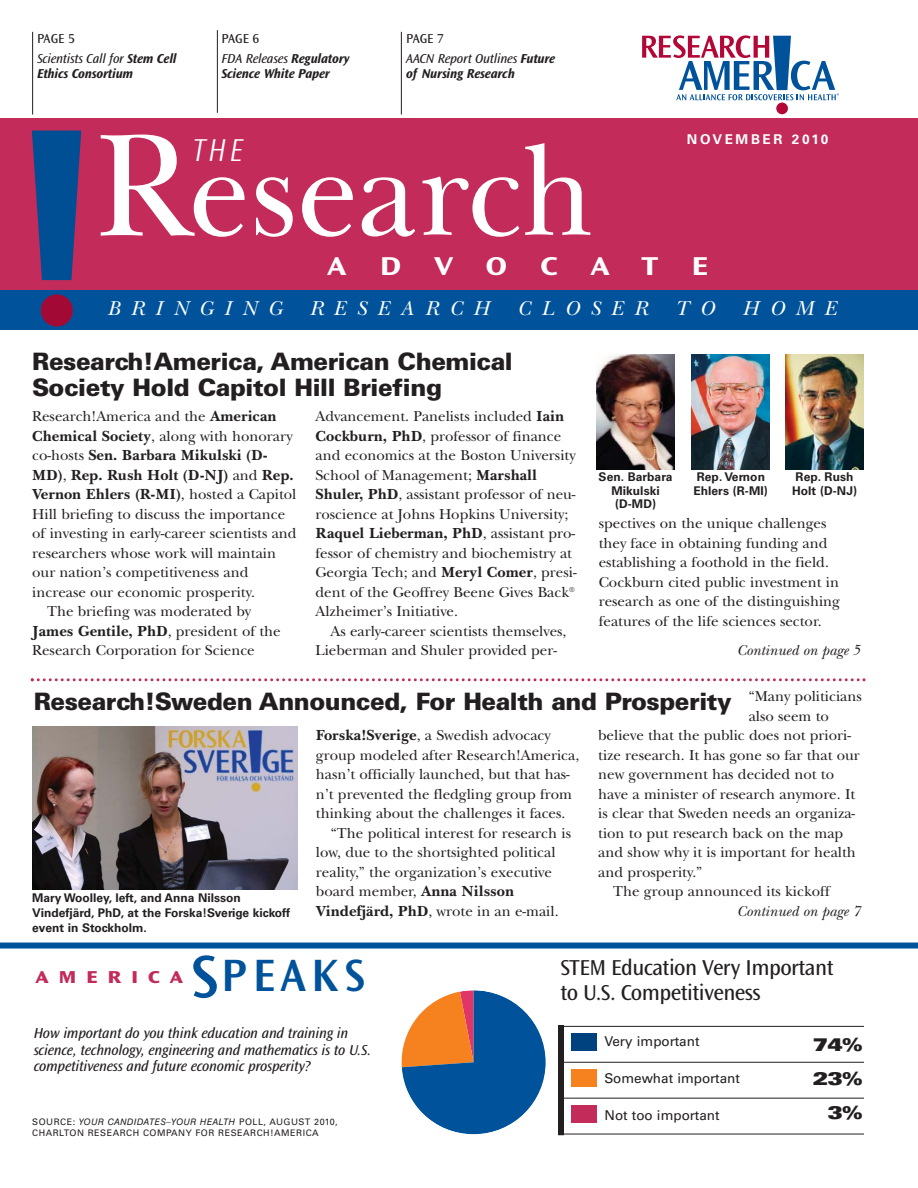
<style>
.page{position:relative;width:918px;height:1188px;background:#fff}
.page>*{position:absolute;margin:0;border:0;box-sizing:border-box;transform-origin:0 0}
.t1{font:127.5px "New Baskerville IT Cby BT";color:#fff;scale:.94 1}
.t2{font:47.25px "Ocean Sans MM 512 475";letter-spacing:.12em;color:#00539b}
.t3{font:33px "Ocean Sans MM It 310 475";color:#fff;scale:.85 1}
.t4{font:27px "Ocean Sans MM 648 800";letter-spacing:1.235em;color:#fff}
.t5{font:900 24px/25.5px "Univers";letter-spacing:-.02em;color:#231f20}
.t6{font:22.5px/25.5px "Ocean Sans MM 403 475";letter-spacing:-.025em;color:#231f20}
.t7{font:italic 21px "New Baskerville";letter-spacing:.52em;color:#fff}
.t8{font:900 expanded 18px/33.6px "Univers";color:#231f20;text-align:right}
.t9{font:18px "Ocean Sans MM 760 800";letter-spacing:.565em;color:#c22b5a}
.t10{font:15px/19.5px "New Baskerville";color:#231f20}
.t11{font:700 15px/19.5px "New Baskerville IT Cby BT";color:#231f20}
.t12{font:15px/16.5px "Ocean Sans MM It 403 475";letter-spacing:-.015em;color:#231f20}
.t13{font:italic 15px "New Baskerville";color:#231f20}
.t14{font:13.5px "Ocean Sans MM It 403 475";letter-spacing:-.015em;color:#231f20}
.t15{font:13.5px "Ocean Sans MM It 648 475";letter-spacing:-.015em;color:#231f20}
.t16{font:13.5px "Univers";color:#231f20}
.t17{font:13.5px "Ocean Sans MM 403 475";color:#231f20}
.t18{font:700 13.5px "Univers";letter-spacing:.195em;color:#fff}
.t19{font:700 12px/13.5px "Univers";color:#231f20}
.t20{font:italic 9px "Swiss 721 BT";letter-spacing:.055em;color:#231f20}
.t21{font:9px "Univers";letter-spacing:.055em;color:#231f20}
.s1{font-family:"Ocean Sans MM It 648 475"}
.s2{font-size:150px}
.s3{font-family:"New Baskerville IT Cby BT";font-weight:700}
.s4{font-family:"New Baskerville";font-weight:400}
.s5{font-size:63px}
.s6{font-family:"Univers";font-style:normal}
</style>
<div class="page">
<div style="left:0;top:289px;width:918px;height:41px;background:#00539b"></div>
<div style="left:0;top:118px;width:918px;height:172px;background:#c22b5a"></div>
<div style="left:776px;top:103px;width:12px;height:11px;background:#b30738;border-radius:50%"></div>
<svg style="left:642px;top:35px;width:197px;height:65px"></svg>
<div style="left:0;top:943px;width:918px;height:6px;background:#00539b"></div>
<div style="left:41px;top:294px;width:32px;height:33px;background:#a20a35;border-radius:50%"></div>
<svg style="left:32px;top:131px;width:49px;height:149px"></svg>
<hr style="left:32px;top:32px;width:1px;height:83px;background:#231f20">
<hr style="left:217px;top:30px;width:1px;height:83px;background:#231f20">
<hr style="left:401px;top:32px;width:1px;height:83px;background:#231f20">
<svg style="left:31px;top:678px;width:835px;height:3px"></svg>
<svg style="left:401px;top:990px;width:145px;height:144px"></svg>
<div style="left:558px;top:1025px;width:6px;height:110px;background:#231f20"></div>
<div style="left:571px;top:1034px;width:26px;height:17px;background:#004280"></div>
<div style="left:571px;top:1070px;width:26px;height:17px;background:#f5821f"></div>
<div style="left:571px;top:1106px;width:26px;height:17px;background:#c22b5a"></div>
<hr style="left:563px;top:1134px;width:301px;height:1px;background:#231f20">
<hr style="left:563px;top:1098px;width:301px;height:1px;background:#231f20">
<hr style="left:563px;top:1062px;width:301px;height:1px;background:#231f20">
<hr style="left:563px;top:1026px;width:301px;height:1px;background:#231f20">
<img style="left:32px;top:727px;width:265px;height:162px">
<img style="left:691px;top:354px;width:79px;height:116px">
<img style="left:786px;top:354px;width:78px;height:116px">
<img style="left:597px;top:354px;width:78px;height:116px">
<p class="t17" style="left:37px;top:33px;width:39px">PAGE 5</p>
<p class="t14" style="left:37px;top:53px;width:141px">Scientists Call for <span class="s1">Stem Cell</span></p>
<p class="t15" style="left:37px;top:68px;width:98px">Ethics Consortium</p>
<p class="t17" style="left:222px;top:33px;width:39px">PAGE 6</p>
<p class="t14" style="left:222px;top:53px;width:130px">FDA Releases <span class="s1">Regulatory</span></p>
<p class="t15" style="left:222px;top:68px;width:110px">Science White Paper</p>
<p class="t17" style="left:406px;top:33px;width:39px">PAGE 7</p>
<p class="t14" style="left:406px;top:53px;width:151px">AACN Report Outlines <span class="s1">Future</span></p>
<p class="t15" style="left:406px;top:68px;width:110px">of Nursing Research</p>
<p class="t18" style="left:687px;top:134px;width:143px">NOVEMBER 2010</p>
<h1 class="t1" style="left:94px;top:143px;width:533px"><span class="s2">R</span>esearch</h1>
<h3 class="t4" style="left:327px;top:255px;width:382px">ADVOCATE</h3>
<h3 class="t3" style="left:193px;top:137px;width:60px">THE</h3>
<h3 class="t7" style="left:107px;top:301px;width:176px">BRINGING</h3>
<h3 class="t7" style="left:310px;top:301px;width:181px">RESEARCH</h3>
<h3 class="t7" style="left:517px;top:301px;width:132px">CLOSER</h3>
<h3 class="t7" style="left:675px;top:301px;width:41px">T O</h3>
<h3 class="t7" style="left:742px;top:301px;width:96px">HOME</h3>
<h3 class="t5" style="left:32px;top:351px;width:482px">Research!America, American Chemical<br>Society Hold Capitol Hill Briefing</h3>
<p class="t10" style="left:32px;top:408px;width:262px">Research!America and the <span class="s3">American<br>Chemical Society</span>, along with honorary</p>
<p class="t11" style="left:32px;top:447px;width:266px"><span class="s4">co-hosts</span> Sen. Barbara Mikulski (D-<br>MD)<span class="s4">,</span> Rep. Rush Holt (D-NJ) <span class="s4">and</span> Rep.<br>Vernon Ehlers (R-MI)<span class="s4">, hosted a Capitol</span></p>
<p class="t10" style="left:32px;top:506px;width:254px">Hill briefing to discuss the importance</p>
<p class="t10" style="left:32px;top:525px;width:266px">of investing in early-career scientists and</p>
<p class="t10" style="left:32px;top:545px;width:245px">researchers whose work will maintain</p>
<p class="t10" style="left:32px;top:564px;width:218px">our nation’s competitiveness and</p>
<p class="t10" style="left:32px;top:584px;width:224px">increase our economic prosperity.</p>
<p class="t10" style="left:47px;top:603px;width:206px">The briefing was moderated by</p>
<p class="t11" style="left:32px;top:623px;width:250px">James Gentile, PhD<span class="s4">, president of the</span></p>
<p class="t10" style="left:32px;top:642px;width:224px">Research Corporation for Science</p>
<p class="t10" style="left:315px;top:408px;width:262px">Advancement. Panelists included <span class="s3">Iain Cockburn, PhD</span>, professor of finance and economics at the Boston University School of Management; <span class="s3">Marshall Shuler, PhD</span>, assistant professor of neu&shy;roscience at Johns Hopkins University;</p>
<p class="t11" style="left:315px;top:525px;width:261px">Raquel Lieberman, PhD<span class="s4">, assistant pro-</span></p>
<p class="t10" style="left:315px;top:545px;width:263px">fessor of chemistry and biochemistry at Georgia Tech; and <span class="s3">Meryl Comer</span>, presi&shy;dent of the Geoffrey Beene Gives Back<sup>® </sup>Alzheimer’s Initiative.</p>
<p class="t10" style="left:315px;top:623px;width:253px;text-indent:15px">As early-career scientists themselves,<br>Lieberman and Shuler provided per-</p>
<p class="t19" style="left:599px;top:472px;width:75px;text-align:center">Sen. Barbara<br>Mikulski (D-MD)</p>
<p class="t19" style="left:693px;top:472px;width:76px">Rep. Vernon<br>Ehlers (R-MI)</p>
<p class="t19" style="left:792px;top:472px;width:66px">Rep. Rush<br>Holt (D-NJ)</p>
<p class="t10" style="left:599px;top:515px;width:243px">spectives on the unique challenges they face in obtaining funding and establishing a foothold in the field.<br>Cockburn cited public investment in research as one of the distinguishing features of the life sciences sector.</p>
<p class="t13" style="left:737px;top:645px;width:125px">Continued on page 5</p>
<p class="t10" style="left:749px;top:689px;width:115px">“Many politicians</p>
<p class="t10" style="left:749px;top:708px;width:82px">also seem to</p>
<p class="t10" style="left:598px;top:728px;width:254px">believe that the public does not priori-</p>
<p class="t10" style="left:598px;top:747px;width:263px">tize research. It has gone so far that our</p>
<p class="t10" style="left:598px;top:767px;width:237px">new government has decided not to</p>
<p class="t10" style="left:598px;top:786px;width:258px">have a minister of research anymore. It</p>
<p class="t10" style="left:598px;top:806px;width:258px">is clear that Sweden needs an organiza-</p>
<p class="t10" style="left:598px;top:825px;width:247px">tion to put research back on the map</p>
<p class="t10" style="left:598px;top:845px;width:259px">and show why it is important for health</p>
<p class="t10" style="left:598px;top:864px;width:106px">and prosperity.”</p>
<p class="t10" style="left:613px;top:884px;width:218px">The group announced its kickoff</p>
<h3 class="t5" style="left:34px;top:691px;width:699px">Research!Sweden Announced, For Health and Prosperity</h3>
<p class="t10" style="left:316px;top:727px;width:236px"><span class="s3">Forska!Sverige</span>, a Swedish advocacy</p>
<p class="t10" style="left:316px;top:747px;width:265px">group modeled after Research!America,</p>
<p class="t10" style="left:316px;top:766px;width:255px">hasn’t officially launched, but that has-</p>
<p class="t10" style="left:316px;top:786px;width:258px">n’t prevented the fledgling group from</p>
<p class="t10" style="left:316px;top:805px;width:251px">thinking about the challenges it faces.</p>
<p class="t10" style="left:331px;top:825px;width:242px">“The political interest for research is</p>
<p class="t10" style="left:316px;top:844px;width:241px">low, due to the shortsighted political</p>
<p class="t10" style="left:316px;top:864px;width:238px">reality,” the organization’s executive</p>
<p class="t10" style="left:316px;top:883px;width:200px">board member, <span class="s3">Anna Nilsson</span></p>
<p class="t10" style="left:316px;top:903px;width:244px"><span class="s3">Vindefjärd, PhD</span>, wrote in an e-mail.</p>
<p class="t19" style="left:32px;top:891px;width:259px;line-height:15px">Mary Woolley, left, and Anna Nilsson<br>Vindefjärd, PhD, at the Forska!Sverige kickoff event in Stockholm.</p>
<p class="t13" style="left:737px;top:906px;width:125px">Continued on page 7</p>
<h2 class="t2" style="left:191px;top:957px;width:175px"><span class="s5">S</span>PEAKS</h2>
<p class="t12" style="left:34px;top:1026px;width:339px">How important do you think education and training in science, technology, engineering and mathematics is to U.S. competitiveness and future economic prosperity?</p>
<p class="t9" style="left:35px;top:970px;width:149px">AMERICA</p>
<p class="t20" style="left:32px;top:1119px;width:307px"><span class="s6">SOURCE:</span> YOUR CANDIDATES–YOUR HEALTH <span class="s6">POLL, AUGUST 2010,</span></p>
<p class="t21" style="left:32px;top:1129px;width:288px">CHARLTON RESEARCH COMPANY FOR RESEARCH!AMERICA</p>
<h3 class="t6" style="left:560px;top:956px;width:275px">STEM Education Very Important to U.S. Competitiveness</h3>
<p class="t16" style="left:604px;top:1036px;width:97px">Very important</p>
<p class="t16" style="left:604px;top:1073px;width:137px">Somewhat important</p>
<p class="t16" style="left:604px;top:1110px;width:117px">Not too important</p>
<p class="t8" style="left:813px;top:1030px;width:51px">74%<br>23%<br>3%</p>
</div>
